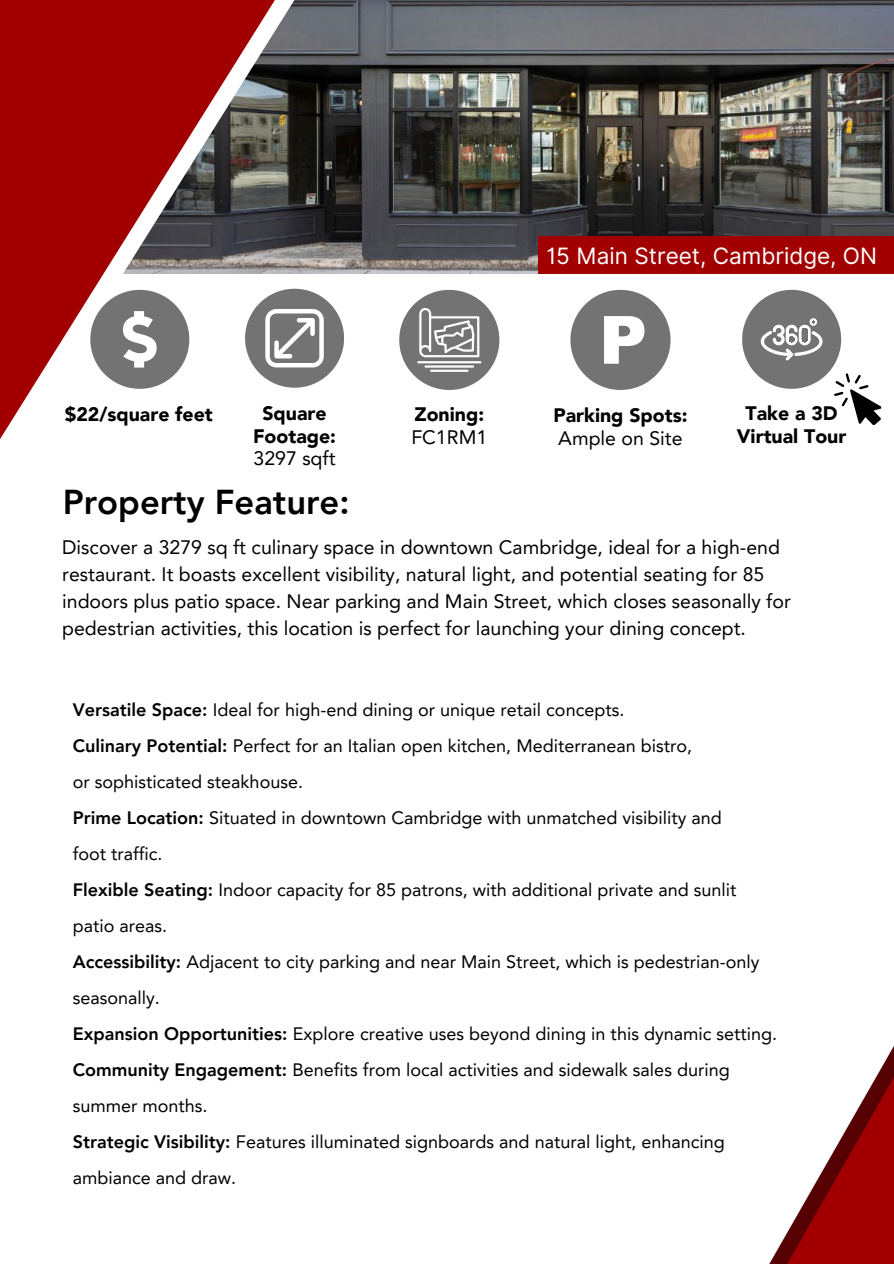
<style>
.page{position:relative;width:894px;height:1264px;background:#fff}
.page>*{position:absolute;margin:0;border:0;box-sizing:border-box;transform-origin:0 0}
.t1{font:800 34.5px "Avenir LT Pro";color:#000}
.t2{font:22.5px "Inter";color:#fff}
.t3{font:19.5px/27px "Avenir LT Pro";color:#000}
.t4{font:900 19.5px/22.5px "Avenir LT Pro";color:#000;text-align:center}
.t5{font:18px/36px "Avenir LT Pro";color:#000}
.s1{font-weight:800}
</style>
<div class="page">
<img style="left:481px;top:0;width:412px;height:273px">
<svg style="left:473px;top:0;width:8px;height:274px;background:#5d605b"></svg>
<svg style="left:0;top:0;width:473px;height:439px"></svg>
<svg style="left:770px;top:1047px;width:123px;height:216px"></svg>
<svg style="left:90px;top:290px;width:99px;height:99px"></svg>
<svg style="left:245px;top:289px;width:99px;height:99px"></svg>
<svg style="left:399px;top:290px;width:100px;height:100px"></svg>
<svg style="left:570px;top:290px;width:100px;height:100px"></svg>
<svg style="left:742px;top:290px;width:140px;height:135px"></svg>
<div style="left:537px;top:236px;width:356px;height:37px;background:#a20000"></div>
<p class="t4" style="left:65px;top:405px;width:149px">$22/square feet</p>
<p class="t4" style="left:253px;top:404px;width:84px">Square<br>Footage:</p>
<p class="t3" style="left:253px;top:447px;width:83px">3297 sqft</p>
<h1 class="t1" style="left:63px;top:488px;width:288px">Property Feature:</h1>
<p class="t4" style="left:414px;top:405px;width:71px">Zoning:</p>
<p class="t3" style="left:411px;top:425px;width:77px">FC1RM1</p>
<p class="t2" style="left:546px;top:242px;width:332px">15 Main Street, Cambridge, ON</p>
<p class="t4" style="left:553px;top:406px;width:135px">Parking Spots:</p>
<p class="t3" style="left:558px;top:426px;width:126px">Ample on Site</p>
<p class="t4" style="left:736px;top:404px;width:111px">Take a 3D<br>Virtual Tour</p>
<p class="t3" style="left:62px;top:535px;width:730px">Discover a 3279 sq ft culinary space in downtown Cambridge, ideal for a high-end restaurant. It boasts excellent visibility, natural light, and potential seating for 85 indoors plus patio space. Near parking and Main Street, which closes seasonally for pedestrian activities, this location is perfect for launching your dining concept.</p>
<p class="t5" style="left:73px;top:693px;width:705px"><span class="s1">Versatile Space:</span> Ideal for high-end dining or unique retail concepts.<br><span class="s1">Culinary Potential:</span> Perfect for an Italian open kitchen, Mediterranean bistro,<br>or sophisticated steakhouse.<br><span class="s1">Prime Location:</span> Situated in downtown Cambridge with unmatched visibility and<br>foot traffic.<br><span class="s1">Flexible Seating:</span> Indoor capacity for 85 patrons, with additional private and sunlit patio areas.<br><span class="s1">Accessibility:</span> Adjacent to city parking and near Main Street, which is pedestrian-only seasonally.<br><span class="s1">Expansion Opportunities:</span> Explore creative uses beyond dining in this dynamic setting.<br><span class="s1">Community Engagement:</span> Benefits from local activities and sidewalk sales during summer months.<br><span class="s1">Strategic Visibility:</span> Features illuminated signboards and natural light, enhancing ambiance and draw.</p>
</div>
